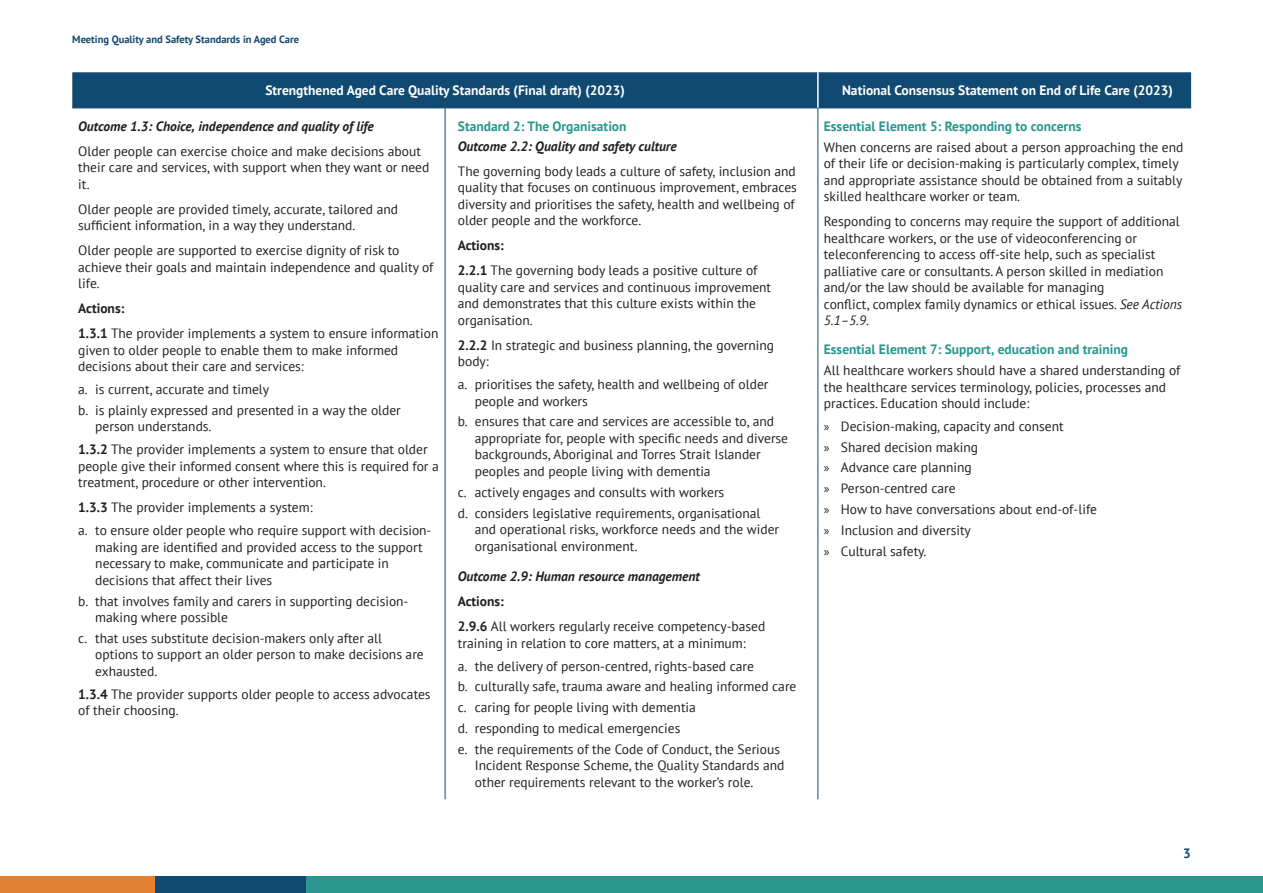
<style>
.page{position:relative;width:1263px;height:893px;background:#fff}
.page>*{position:absolute;margin:0;border:0;box-sizing:border-box;transform-origin:0 0}
.Body{font:13.5px/16.5px "PT Sans";color:#231f20}
.Body-2{font:italic 700 13.5px "PT Sans";color:#231f20}
.Heading_2{font:700 13.5px "PT Sans";color:#29978e}
.Body-3{font:700 13.5px "PT Sans";color:#fff}
.Body-4{font:700 13.5px "PT Sans";color:#231f20}
.t1{font:700 13.5px "PT Sans";color:#104971}
.t2{font:700 10.5px "PT Sans";color:#104971}
.s1{font-weight:700}
.s2{font-style:italic}
.s3{font-family:"Myriad Pro"}
</style>
<div class="page">
<div style="left:305px;top:877px;width:958px;height:16px;background:#29978e"></div>
<div style="left:155px;top:877px;width:150px;height:16px;background:#104971"></div>
<div style="left:0;top:877px;width:155px;height:16px;background:#e28130"></div>
<div style="left:72px;top:72px;width:1119px;height:36px;background:#104971"></div>
<hr style="left:72px;top:108px;width:373px;height:1px;background:#104971">
<hr style="left:445px;top:108px;width:373px;height:1px;background:#104971">
<hr style="left:818px;top:108px;width:373px;height:1px;background:#104971">
<hr style="left:817px;top:72px;width:2px;height:36px;background:#fff">
<hr style="left:445px;top:108px;width:1px;height:691px;background:#104971">
<hr style="left:818px;top:108px;width:1px;height:691px;background:#104971">
<p class="t2" style="left:72px;top:32px;width:228px">Meeting Quality and Safety Standards in Aged Care</p>
<p class="Body-3" style="left:265px;top:81px;width:361px">Strengthened Aged Care Quality Standards (Final draft) (2023)</p>
<p class="Body-3" style="left:842px;top:81px;width:332px">National Consensus Statement on End of Life Care (2023)</p>
<p class="Body-2" style="left:78px;top:117px;width:297px">Outcome 1.3: Choice, independence and quality of life</p>
<p class="Body" style="left:78px;top:143px;width:353px">Older people can exercise choice and make decisions about their care and services, with support when they want or need it.</p>
<p class="Body" style="left:78px;top:201px;width:321px">Older people are provided timely, accurate, tailored and sufficient information, in a way they understand.</p>
<p class="Body" style="left:78px;top:242px;width:357px">Older people are supported to exercise dignity of risk to achieve their goals and maintain independence and quality of life.</p>
<p class="Body-4" style="left:78px;top:300px;width:48px">Actions:</p>
<p class="Body" style="left:78px;top:325px;width:362px"><span class="s1">1.3.1</span> The provider implements a system to ensure information given to older people to enable them to make informed decisions about their care and services:</p>
<p class="Body" style="left:78px;top:381px;width:192px">a. is current, accurate and timely</p>
<p class="Body" style="left:95px;top:402px;width:307px;text-indent:-17px">b. is plainly expressed and presented in a way the older person understands.</p>
<p class="Body" style="left:78px;top:441px;width:362px"><span class="s1">1.3.2</span> The provider implements a system to ensure that older people give their informed consent where this is required for a treatment, procedure or other intervention.</p>
<p class="Body" style="left:78px;top:499px;width:236px"><span class="s1">1.3.3</span> The provider implements a system:</p>
<p class="Body" style="left:95px;top:522px;width:338px;text-indent:-17px">a. to ensure older people who require support with decision&shy;making are identified and provided access to the support necessary to make, communicate and participate in decisions that affect their lives</p>
<p class="Body" style="left:95px;top:592px;width:315px;text-indent:-17px">b. that involves family and carers in supporting decision&shy;making where possible</p>
<p class="Body" style="left:95px;top:629px;width:330px;text-indent:-17px">c. that uses substitute decision-makers only after all options to support an older person to make decisions are exhausted.</p>
<p class="Body" style="left:78px;top:685px;width:354px"><span class="s1">1.3.4</span> The provider supports older people to access advocates of their choosing.</p>
<p class="Heading_2" style="left:458px;top:117px;width:170px">Standard 2: The Organisation</p>
<p class="Body-2" style="left:458px;top:137px;width:221px">Outcome 2.2: Quality and safety culture</p>
<p class="Body" style="left:458px;top:163px;width:341px">The governing body leads a culture of safety, inclusion and quality that focuses on continuous improvement, embraces diversity and prioritises the safety, health and wellbeing of older people and the workforce.</p>
<p class="Body-4" style="left:458px;top:237px;width:48px">Actions:</p>
<p class="Body" style="left:458px;top:262px;width:315px"><span class="s1">2.2.1</span> The governing body leads a positive culture of quality care and services and continuous improvement and demonstrates that this culture exists within the organisation.</p>
<p class="Body" style="left:458px;top:337px;width:318px"><span class="s1">2.2.2</span> In strategic and business planning, the governing body:</p>
<p class="Body" style="left:475px;top:376px;width:295px;text-indent:-17px">a. prioritises the safety, health and wellbeing of older people and workers</p>
<p class="Body" style="left:475px;top:413px;width:315px;text-indent:-17px">b. ensures that care and services are accessible to, and appropriate for, people with specific needs and diverse backgrounds, Aboriginal and Torres Strait Islander peoples and people living with dementia</p>
<p class="Body" style="left:458px;top:483px;width:268px">c. actively engages and consults with workers</p>
<p class="Body" style="left:475px;top:504px;width:306px;text-indent:-17px">d. considers legislative requirements, organisational and operational risks, workforce needs and the wider organisational environment.</p>
<p class="Body-2" style="left:458px;top:567px;width:244px">Outcome 2.9: Human resource management</p>
<p class="Body-4" style="left:458px;top:592px;width:48px">Actions:</p>
<p class="Body" style="left:458px;top:618px;width:309px"><span class="s1">2.9.6</span> All workers regularly receive competency-based training in relation to core matters, at a minimum:</p>
<p class="Body" style="left:458px;top:657px;width:298px">a. the delivery of person-centred, rights-based care</p>
<p class="Body" style="left:458px;top:678px;width:340px">b. culturally safe, trauma aware and healing informed care</p>
<p class="Body" style="left:458px;top:699px;width:240px">c. caring for people living with dementia</p>
<p class="Body" style="left:458px;top:719px;width:224px">d. responding to medical emergencies</p>
<p class="Body" style="left:475px;top:740px;width:311px;text-indent:-17px">e. the requirements of the Code of Conduct, the Serious<br>Incident Response Scheme, the Quality Standards and other requirements relevant to the worker’s role.</p>
<p class="Heading_2" style="left:824px;top:117px;width:259px">Essential Element 5: Responding to concerns</p>
<p class="Body" style="left:824px;top:138px;width:361px">When concerns are raised about a person approaching the end of their life or decision‑making is particularly complex, timely and appropriate assistance should be obtained from a suitably skilled healthcare worker or team.</p>
<p class="Body" style="left:824px;top:213px;width:360px">Responding to concerns may require the support of additional healthcare workers, or the use of videoconferencing or teleconferencing to access off‑site help, such as specialist palliative care or consultants. A person skilled in mediation and/or the law should be available for managing<br>conflict, complex family dynamics or ethical issues. <span class="s2">See Actions 5.1–5.9</span>.</p>
<p class="Heading_2" style="left:824px;top:341px;width:306px">Essential Element 7: Support, education and training</p>
<p class="Body" style="left:824px;top:362px;width:358px">All healthcare workers should have a shared understanding of the healthcare services terminology, policies, processes and practices. Education should include:</p>
<p class="Body" style="left:824px;top:418px;width:241px"><span class="s3">»</span> Decision‑making, capacity and consent</p>
<p class="Body" style="left:824px;top:438px;width:156px"><span class="s3">»</span> Shared decision making</p>
<p class="Body" style="left:824px;top:459px;width:149px"><span class="s3">»</span> Advance care planning</p>
<p class="Body" style="left:824px;top:480px;width:133px"><span class="s3">»</span> Person‑centred care</p>
<p class="Body" style="left:824px;top:501px;width:275px"><span class="s3">»</span> How to have conversations about end‑of‑life</p>
<p class="Body" style="left:824px;top:521px;width:148px"><span class="s3">»</span> Inclusion and diversity</p>
<p class="Body" style="left:824px;top:542px;width:104px"><span class="s3">»</span> Cultural safety.</p>
<p class="t1" style="left:1183px;top:844px;width:9px">3</p>
</div>
